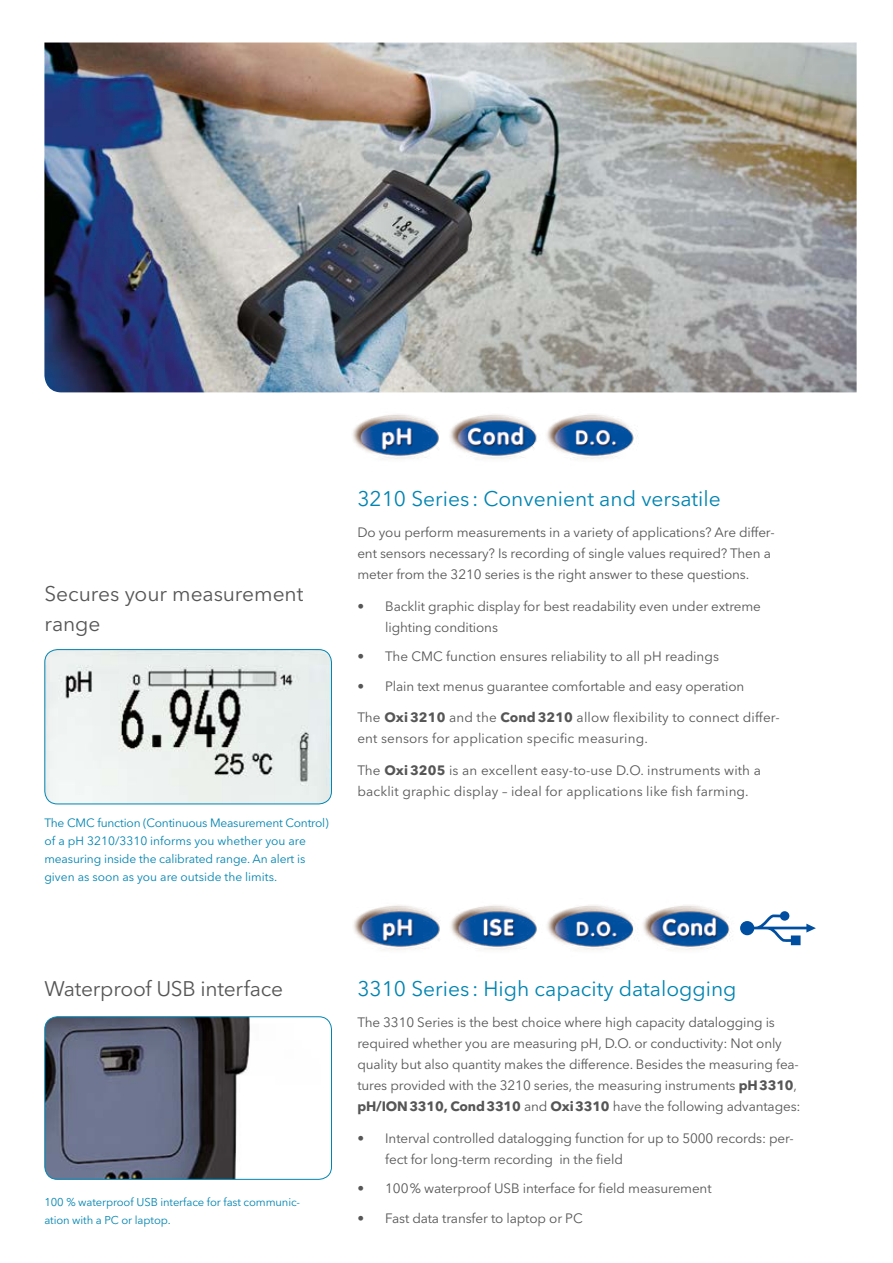
<style>
.page{position:relative;width:893px;height:1263px;background:#fff}
.page>*{position:absolute;margin:0;border:0;box-sizing:border-box;transform-origin:0 0}
.t1{font:21px "Avenir Next LT Pro";color:#0084b1}
.t2{font:21px/30px "Avenir Next LT Pro";letter-spacing:-.01em;color:#575656}
.t3{font:13.5px/21px "Avenir Next LT Pro";letter-spacing:-.01em;color:#575656}
.t4{font:13.5px/21px "Avenir Next LT Pro";letter-spacing:.01em;color:#575656}
.t5{font:12px/18px "Avenir Next LT Pro";letter-spacing:-.01em;color:#0084b1}
.t6{font:11.25px/18px "Avenir Next LT Pro";letter-spacing:-.01em;color:#0084b1}
.s1{font-weight:700}
</style>
<div class="page">
<img style="left:44px;top:43px;width:813px;height:349px">
<svg style="left:740px;top:911px;width:76px;height:34px"></svg>
<img style="left:45px;top:650px;width:286px;height:154px">
<div style="left:44px;top:649px;width:288px;height:155px;border:1px solid #0084b1;border-radius:13px"></div>
<img style="left:45px;top:1018px;width:205px;height:161px">
<div style="left:44px;top:1016px;width:288px;height:164px;border:1px solid #0084b1;border-radius:13px"></div>
<img style="left:338px;top:391px;width:363px;height:68px">
<img style="left:353px;top:905px;width:378px;height:45px">
<h1 class="t2" style="left:44px;top:579px;width:260px">Secures your measurement range</h1>
<p class="t5" style="left:44px;top:814px;width:286px">The CMC function (Continuous Measurement Control) of a pH 3210/3310 informs you whether you are measuring inside the calibrated range. An alert is given as soon as you are outside the limits.</p>
<h1 class="t1" style="left:357px;top:486px;width:365px">3210 Series : Convenient and versatile</h1>
<p class="t3" style="left:357px;top:522px;width:419px">Do you perform measurements in a variety of applications? Are differ&shy;ent sensors necessary? Is recording of single values required? Then a meter from the 3210 series is the right answer to these questions.</p>
<p class="t3" style="left:385px;top:596px;width:377px;text-indent:-28px">• Backlit graphic display for best readability even under extreme lighting conditions</p>
<p class="t3" style="left:357px;top:646px;width:363px">• The CMC function ensures reliability to all pH readings</p>
<p class="t3" style="left:357px;top:676px;width:388px">• Plain text menus guarantee comfortable and easy operation</p>
<p class="t4" style="left:357px;top:707px;width:424px">The <span class="s1">Oxi3210</span> and the <span class="s1">Cond3210</span> allow flexibility to connect differ&shy;ent sensors for application specific measuring.</p>
<p class="t4" style="left:357px;top:759px;width:405px">The <span class="s1">Oxi3205</span> is an excellent easy-to-use D.O. instruments with a backlit graphic display – ideal for applications like fish farming.</p>
<h1 class="t2" style="left:44px;top:974px;width:240px">Waterproof USB interface</h1>
<p class="t6" style="left:44px;top:1193px;width:257px">100 % waterproof USB interface for fast communic&shy;ation with a PC or laptop.</p>
<h1 class="t1" style="left:357px;top:976px;width:381px">3310 Series : High capacity datalogging</h1>
<p class="t3" style="left:357px;top:1012px;width:445px">The 3310 Series is the best choice where high capacity datalogging is required whether you are measuring pH, D.O. or conductivity: Not only quality but also quantity makes the difference. Besides the measuring fea&shy;tures provided with the 3210 series, the measuring instruments <span class="s1">pH3310</span>, <span class="s1">pH/ION3310, Cond3310</span> and <span class="s1">Oxi3310</span> have the following advantages:</p>
<p class="t3" style="left:385px;top:1128px;width:410px;text-indent:-28px">• Interval controlled datalogging function for up to 5000 records: per&shy;fect for long-term recording in the field</p>
<p class="t3" style="left:357px;top:1178px;width:356px">• 100% waterproof USB interface for field measurement</p>
<p class="t3" style="left:357px;top:1208px;width:227px">• Fast data transfer to laptop or PC</p>
</div>
